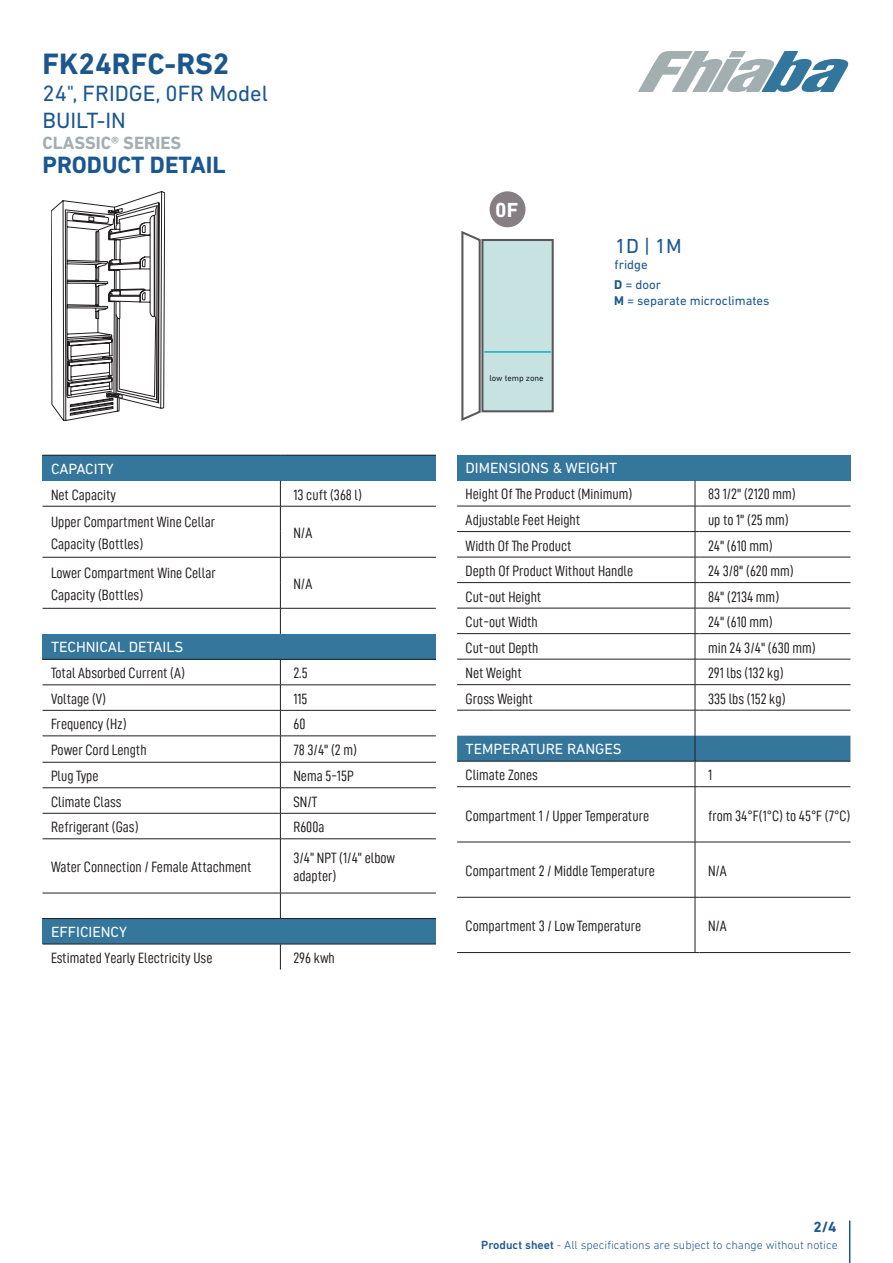
<style>
.page{position:relative;width:893px;height:1263px;background:#fff}
.page>*{position:absolute;margin:0;border:0;box-sizing:border-box;transform-origin:0 0}
.Product_code{font:700 30px "DIN Next LT Pro";color:#1b578f}
.Sottotitolo{font:700 24px "DIN Next LT Pro";color:#1b5790}
.Sigla{font:22.5px "DIN Next LT Pro";color:#1b578f}
.t1{font:20.7px "DIN Next LT Pro";color:#1b5790}
.t2{font:700 20.7px "DIN Next LT Pro";color:#fff}
.Serie{font:700 18px "DIN Next LT Pro";color:#a2aeaf}
.Lable_tabelle{font:15px/18px "D DIN Condensed";color:#231f20}
.Titolo_fascioni_blu{font:15px "DIN Next LT Pro";color:#fff}
.t3{font:700 15px "DIN Next LT Pro";color:#1b5790}
.t4{font:12.9px/15.6px "DIN Next LT Pro";color:#1b5790}
.t5{font:300 12px "DIN Next LT Pro";color:#1b5790}
.t6{font:8.7px "DIN Next LT Pro";color:#231f20}
.s1{font-weight:700}
.s2{font-weight:500}
</style>
<div class="page">
<hr style="left:849px;top:1220px;width:1px;height:43px;background:#1b5790">
<svg style="left:638px;top:51px;width:211px;height:41px"></svg>
<svg style="left:51px;top:191px;width:114px;height:230px"></svg>
<div style="left:490px;top:191px;width:35px;height:36px;background:#867e83;border-radius:50%"></div>
<svg style="left:461px;top:231px;width:21px;height:190px"></svg>
<div style="left:481px;top:239px;width:73px;height:173px;background:#c6e3e2;border:2px solid #5a575a"></div>
<hr style="left:484px;top:351px;width:67px;height:2px;background:#2eb5bc">
<div style="left:43px;top:455px;width:393px;height:26px;background:#34769c"></div>
<div style="left:43px;top:634px;width:393px;height:25px;background:#34769c"></div>
<div style="left:43px;top:918px;width:393px;height:26px;background:#34769c"></div>
<hr style="left:43px;top:659px;width:237px;height:1px;background:#231f20">
<hr style="left:43px;top:684px;width:237px;height:1px;background:#231f20">
<hr style="left:43px;top:710px;width:237px;height:1px;background:#231f20">
<hr style="left:280px;top:839px;width:1px;height:54px;background:#231f20">
<hr style="left:285px;top:659px;width:151px;height:1px;background:#231f20">
<hr style="left:285px;top:684px;width:151px;height:1px;background:#231f20">
<hr style="left:285px;top:710px;width:151px;height:1px;background:#231f20">
<hr style="left:285px;top:736px;width:151px;height:1px;background:#231f20">
<hr style="left:285px;top:762px;width:151px;height:1px;background:#231f20">
<hr style="left:285px;top:787px;width:151px;height:1px;background:#231f20">
<hr style="left:285px;top:813px;width:151px;height:1px;background:#231f20">
<svg style="left:280px;top:659px;width:5px;height:180px"></svg>
<hr style="left:285px;top:838px;width:151px;height:1px;background:#231f20">
<hr style="left:43px;top:944px;width:237px;height:1px;background:#231f20">
<hr style="left:43px;top:736px;width:237px;height:1px;background:#231f20">
<hr style="left:43px;top:455px;width:237px;height:1px;background:#231f20">
<hr style="left:285px;top:455px;width:151px;height:1px;background:#231f20">
<hr style="left:43px;top:506px;width:237px;height:1px;background:#231f20">
<hr style="left:285px;top:506px;width:151px;height:1px;background:#231f20">
<hr style="left:43px;top:557px;width:237px;height:1px;background:#231f20">
<hr style="left:285px;top:557px;width:151px;height:1px;background:#231f20">
<hr style="left:43px;top:608px;width:237px;height:1px;background:#231f20">
<svg style="left:280px;top:481px;width:5px;height:153px"></svg>
<hr style="left:285px;top:608px;width:151px;height:1px;background:#231f20">
<hr style="left:43px;top:893px;width:237px;height:1px;background:#231f20">
<hr style="left:285px;top:893px;width:151px;height:1px;background:#231f20">
<hr style="left:43px;top:918px;width:237px;height:1px;background:#231f20">
<svg style="left:280px;top:893px;width:5px;height:26px"></svg>
<hr style="left:285px;top:918px;width:151px;height:1px;background:#231f20">
<svg style="left:280px;top:944px;width:5px;height:25px"></svg>
<hr style="left:285px;top:944px;width:151px;height:1px;background:#231f20">
<hr style="left:43px;top:762px;width:237px;height:1px;background:#231f20">
<hr style="left:43px;top:787px;width:237px;height:1px;background:#231f20">
<hr style="left:43px;top:813px;width:237px;height:1px;background:#231f20">
<hr style="left:43px;top:838px;width:237px;height:1px;background:#231f20">
<div style="left:457px;top:455px;width:393px;height:25px;background:#34769c"></div>
<hr style="left:695px;top:787px;width:1px;height:55px;background:#231f20">
<hr style="left:695px;top:842px;width:1px;height:55px;background:#231f20">
<hr style="left:695px;top:897px;width:1px;height:55px;background:#231f20">
<hr style="left:699px;top:952px;width:151px;height:1px;background:#231f20">
<hr style="left:457px;top:897px;width:238px;height:1px;background:#231f20">
<hr style="left:699px;top:897px;width:151px;height:1px;background:#231f20">
<svg style="left:457px;top:480px;width:393px;height:307px"></svg>
<hr style="left:699px;top:786px;width:151px;height:1px;background:#231f20">
<hr style="left:457px;top:842px;width:238px;height:1px;background:#231f20">
<hr style="left:699px;top:842px;width:151px;height:1px;background:#231f20">
<hr style="left:457px;top:952px;width:238px;height:1px;background:#231f20">
<hr style="left:457px;top:506px;width:238px;height:1px;background:#231f20">
<hr style="left:457px;top:582px;width:238px;height:1px;background:#231f20">
<p class="Product_code" style="left:43px;top:46px;width:189px">FK24RFC-RS2</p>
<p class="Sigla" style="left:43px;top:80px;width:227px">24", FRIDGE, 0FR Model</p>
<p class="Sigla" style="left:43px;top:107px;width:85px">BUILT-IN</p>
<p class="Serie" style="left:43px;top:132px;width:140px">CLASSIC® SERIES</p>
<p class="Sottotitolo" style="left:43px;top:150px;width:185px">PRODUCT DETAIL</p>
<p class="Titolo_fascioni_blu" style="left:51px;top:460px;width:64px">CAPACITY</p>
<p class="Lable_tabelle" style="left:51px;top:485px;width:67px">Net Capacity</p>
<p class="Lable_tabelle" style="left:293px;top:485px;width:70px">13 cuft (368 l)</p>
<p class="Lable_tabelle" style="left:51px;top:512px;width:166px">Upper Compartment Wine Cellar</p>
<p class="Lable_tabelle" style="left:51px;top:535px;width:94px">Capacity (Bottles)</p>
<p class="Lable_tabelle" style="left:293px;top:523px;width:20px">N/A</p>
<p class="Lable_tabelle" style="left:51px;top:563px;width:166px">Lower Compartment Wine Cellar</p>
<p class="Lable_tabelle" style="left:51px;top:586px;width:94px">Capacity (Bottles)</p>
<p class="Lable_tabelle" style="left:293px;top:575px;width:20px">N/A</p>
<p class="Titolo_fascioni_blu" style="left:51px;top:638px;width:134px">TECHNICAL DETAILS</p>
<p class="Lable_tabelle" style="left:51px;top:664px;width:135px">Total Absorbed Current (A)</p>
<p class="Lable_tabelle" style="left:293px;top:664px;width:16px">2.5</p>
<p class="Lable_tabelle" style="left:51px;top:689px;width:57px">Voltage (V)</p>
<p class="Lable_tabelle" style="left:293px;top:689px;width:16px">115</p>
<p class="Lable_tabelle" style="left:51px;top:715px;width:77px">Frequency (Hz)</p>
<p class="Lable_tabelle" style="left:293px;top:715px;width:13px">60</p>
<p class="Lable_tabelle" style="left:51px;top:741px;width:97px">Power Cord Length</p>
<p class="Lable_tabelle" style="left:293px;top:741px;width:65px">78 3/4" (2 m)</p>
<p class="Lable_tabelle" style="left:51px;top:767px;width:49px">Plug Type</p>
<p class="Lable_tabelle" style="left:293px;top:767px;width:62px">Nema 5-15P</p>
<p class="Lable_tabelle" style="left:51px;top:792px;width:72px">Climate Class</p>
<p class="Lable_tabelle" style="left:293px;top:792px;width:25px">SN/T</p>
<p class="Lable_tabelle" style="left:51px;top:818px;width:89px">Refrigerant (Gas)</p>
<p class="Lable_tabelle" style="left:293px;top:818px;width:33px">R600a</p>
<p class="Lable_tabelle" style="left:51px;top:858px;width:202px">Water Connection / Female Attachment</p>
<p class="Lable_tabelle" style="left:293px;top:849px;width:103px">3/4” NPT (1/4” elbow adapter)</p>
<p class="Titolo_fascioni_blu" style="left:51px;top:923px;width:77px">EFFICIENCY</p>
<p class="Lable_tabelle" style="left:51px;top:949px;width:163px">Estimated Yearly Electricity Use</p>
<p class="Lable_tabelle" style="left:293px;top:949px;width:43px">296 kwh</p>
<p class="t2" style="left:495px;top:198px;width:25px">0F</p>
<p class="t6" style="left:489px;top:373px;width:56px">low temp zone</p>
<p class="t1" style="left:615px;top:234px;width:68px">1D | 1M</p>
<p class="t4" style="left:614px;top:277px;width:157px"><span class="s1">D</span> = door<br><span class="s1">M</span> = separate microclimates</p>
<p class="t4" style="left:615px;top:257px;width:35px">fridge</p>
<p class="Titolo_fascioni_blu" style="left:466px;top:460px;width:153px">DIMENSIONS &amp; WEIGHT</p>
<p class="Lable_tabelle" style="left:466px;top:485px;width:168px">Height Of The Product (Minimum)</p>
<p class="Lable_tabelle" style="left:708px;top:485px;width:89px">83 1/2" (2120 mm)</p>
<p class="Lable_tabelle" style="left:466px;top:511px;width:116px">Adjustable Feet Height</p>
<p class="Lable_tabelle" style="left:708px;top:511px;width:82px">up to 1" (25 mm)</p>
<p class="Lable_tabelle" style="left:466px;top:536px;width:107px">Width Of The Product</p>
<p class="Lable_tabelle" style="left:708px;top:536px;width:66px">24" (610 mm)</p>
<p class="Lable_tabelle" style="left:466px;top:562px;width:169px">Depth Of Product Without Handle</p>
<p class="Lable_tabelle" style="left:708px;top:562px;width:87px">24 3/8" (620 mm)</p>
<p class="Lable_tabelle" style="left:466px;top:587px;width:77px">Cut-out Height</p>
<p class="Lable_tabelle" style="left:708px;top:587px;width:73px">84" (2134 mm)</p>
<p class="Lable_tabelle" style="left:466px;top:613px;width:74px">Cut-out Width</p>
<p class="Lable_tabelle" style="left:708px;top:613px;width:66px">24" (610 mm)</p>
<p class="Lable_tabelle" style="left:466px;top:638px;width:74px">Cut-out Depth</p>
<p class="Lable_tabelle" style="left:708px;top:638px;width:109px">min 24 3/4" (630 mm)</p>
<p class="Lable_tabelle" style="left:466px;top:664px;width:58px">Net Weight</p>
<p class="Lable_tabelle" style="left:708px;top:664px;width:77px">291 lbs (132 kg)</p>
<p class="Lable_tabelle" style="left:466px;top:689px;width:69px">Gross Weight</p>
<p class="Lable_tabelle" style="left:708px;top:689px;width:79px">335 lbs (152 kg)</p>
<p class="Titolo_fascioni_blu" style="left:466px;top:740px;width:158px">TEMPERATURE RANGES</p>
<p class="Lable_tabelle" style="left:466px;top:766px;width:74px">Climate Zones</p>
<p class="Lable_tabelle" style="left:708px;top:766px;width:6px">1</p>
<p class="Lable_tabelle" style="left:466px;top:806px;width:185px">Compartment 1 / Upper Temperature</p>
<p class="Lable_tabelle" style="left:708px;top:806px;width:144px">from 34°F(1°C) to 45°F (7°C)</p>
<p class="Lable_tabelle" style="left:466px;top:861px;width:191px">Compartment 2 / Middle Temperature</p>
<p class="Lable_tabelle" style="left:708px;top:861px;width:20px">N/A</p>
<p class="Lable_tabelle" style="left:466px;top:917px;width:177px">Compartment 3 / Low Temperature</p>
<p class="Lable_tabelle" style="left:708px;top:917px;width:20px">N/A</p>
<p class="t3" style="left:813px;top:1218px;width:25px">2/4</p>
<p class="t5" style="left:481px;top:1238px;width:358px"><span class="s2">Product sheet</span> - All specifications are subject to change without notice</p>
</div>
